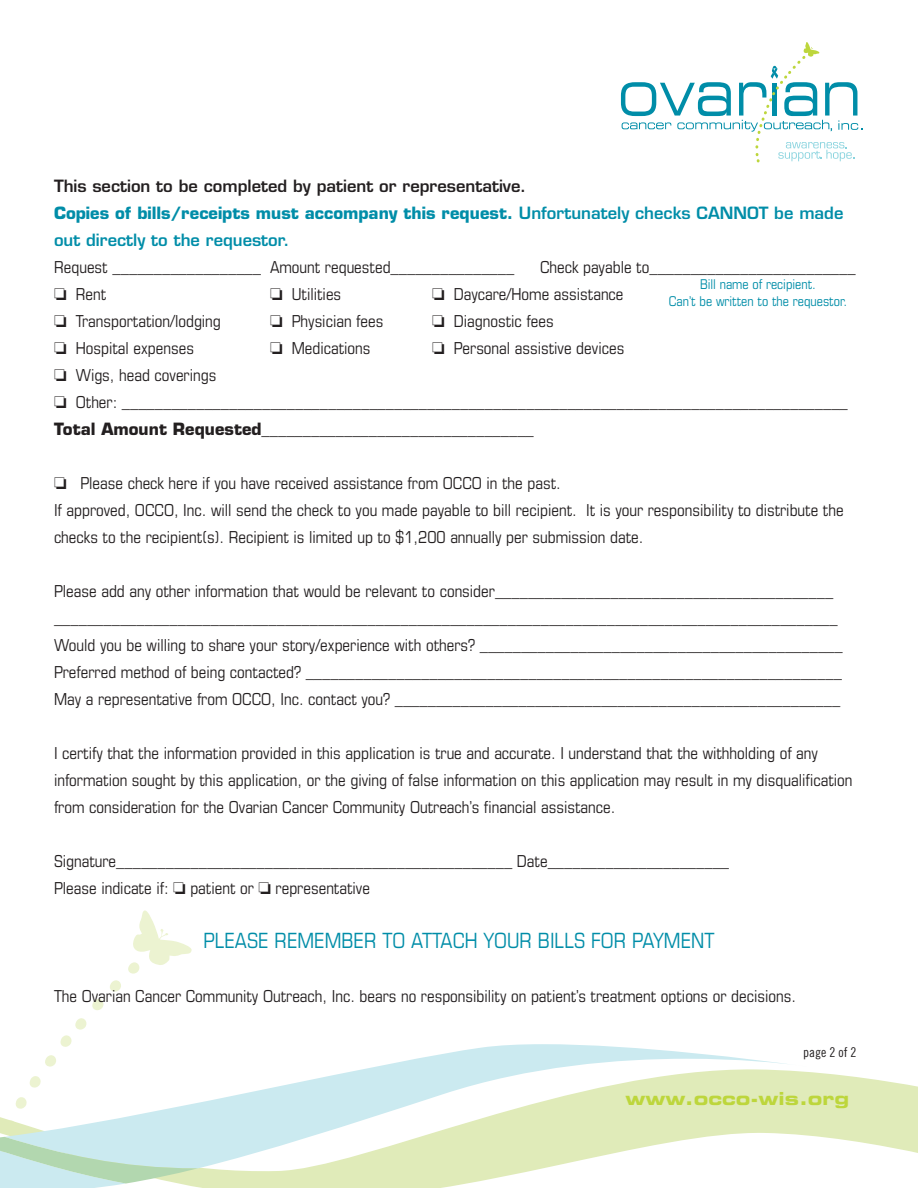
<style>
.page{position:relative;width:918px;height:1188px;background:#fff}
.page>*{position:absolute;margin:0;border:0;box-sizing:border-box;transform-origin:0 0}
.t1{font:condensed 21px "Eurostile";color:#008da8}
.t2{font:18px "Eurostile Bold Extended Two";color:#bdd63c}
.t3{font:condensed 16.5px/27px "Eurostile";color:#231f20}
.t4{font:600 16.5px/27px "Eurostile";color:#008da8}
.t5{font:condensed 13.5px/16.2px "Eurostile";color:#008da8;text-align:center}
.t6{font:13.5px "Trade Gothic Cond Eighteen";color:#231f20}
.s1{color:#231f20}
.s2{font-weight:700}
.s3{font-weight:700;font-stretch:normal}
</style>
<div class="page">
<svg style="left:110px;top:980px;width:11px;height:12px"></svg>
<svg style="left:92px;top:999px;width:11px;height:11px"></svg>
<svg style="left:128px;top:910px;width:64px;height:64px"></svg>
<svg style="left:61px;top:1018px;width:26px;height:26px"></svg>
<svg style="left:807px;top:1072px;width:111px;height:81px;fill:#e0ebb9"></svg>
<svg style="left:0;top:1044px;width:807px;height:144px"></svg>
<svg style="left:0;top:1120px;width:198px;height:64px;background:#c9e7de"></svg>
<svg style="left:621px;top:42px;width:242px;height:120px"></svg>
<p class="t4" style="left:54px;top:173px;width:791px"><span class="s1">This section to be completed by patient or representative.<br></span><span class="s2">Copies of bills/receipts must accompany this request.</span> Unfortunately checks CANNOT be made out directly to the requestor.</p>
<p class="t3" style="left:54px;top:254px;width:462px">Request __________________ Amount requested_______________</p>
<p class="t3" style="left:540px;top:254px;width:317px">Check payable to_________________________</p>
<p class="t3" style="left:54px;top:281px;width:54px">□ Rent</p>
<p class="t3" style="left:270px;top:281px;width:73px">□ Utilities</p>
<p class="t3" style="left:432px;top:281px;width:193px">□ Daycare/Home assistance</p>
<p class="t3" style="left:54px;top:308px;width:168px">□ Transportation/lodging</p>
<p class="t3" style="left:270px;top:308px;width:115px">□ Physician fees</p>
<p class="t3" style="left:432px;top:308px;width:123px">□ Diagnostic fees</p>
<p class="t3" style="left:54px;top:335px;width:142px">□ Hospital expenses</p>
<p class="t3" style="left:270px;top:335px;width:102px">□ Medications</p>
<p class="t3" style="left:432px;top:335px;width:194px">□ Personal assistive devices</p>
<p class="t3" style="left:54px;top:362px;width:164px">□ Wigs, head coverings</p>
<p class="t3" style="left:54px;top:389px;width:795px">□ Other: ________________________________________________________________________________________</p>
<p class="t3" style="left:54px;top:416px;width:481px"><span class="s3">Total Amount Requested</span>_________________________________</p>
<p class="t3" style="left:54px;top:470px;width:508px">□ Please check here if you have received assistance from OCCO in the past.</p>
<p class="t3" style="left:54px;top:497px;width:791px">If approved, OCCO, Inc. will send the check to you made payable to bill recipient. It is your responsibility to distribute the checks to the recipient(s). Recipient is limited up to $1,200 annually per submission date.</p>
<p class="t3" style="left:54px;top:578px;width:785px">Please add any other information that would be relevant to consider_________________________________________ _______________________________________________________________________________________________</p>
<p class="t3" style="left:54px;top:632px;width:790px">Would you be willing to share your story/experience with others? ____________________________________________</p>
<p class="t3" style="left:54px;top:659px;width:789px">Preferred method of being contacted? _________________________________________________________________</p>
<p class="t3" style="left:54px;top:686px;width:788px">May a representative from OCCO, Inc. contact you? ______________________________________________________</p>
<p class="t3" style="left:54px;top:740px;width:800px">I certify that the information provided in this application is true and accurate. I understand that the withholding of any information sought by this application, or the giving of false information on this application may result in my disqualification from consideration for the Ovarian Cancer Community Outreach’s financial assistance.</p>
<p class="t3" style="left:54px;top:848px;width:677px">Signature________________________________________________ Date______________________</p>
<p class="t3" style="left:54px;top:875px;width:318px">Please indicate if: □ patient or □ representative</p>
<p class="t1" style="left:203px;top:928px;width:513px">PLEASE REMEMBER TO ATTACH YOUR BILLS FOR PAYMENT</p>
<p class="t5" style="left:669px;top:276px;width:180px">Bill name of recipient.<br>Can’t be written to the requestor.</p>
<p class="t3" style="left:54px;top:983px;width:744px">The Ovarian Cancer Community Outreach, Inc. bears no responsibility on patient’s treatment options or decisions.</p>
<p class="t6" style="left:803px;top:1044px;width:55px">page 2 of 2</p>
<p class="t2" style="left:625px;top:1086px;width:225px">www.occo-wis.org</p>
</div>
